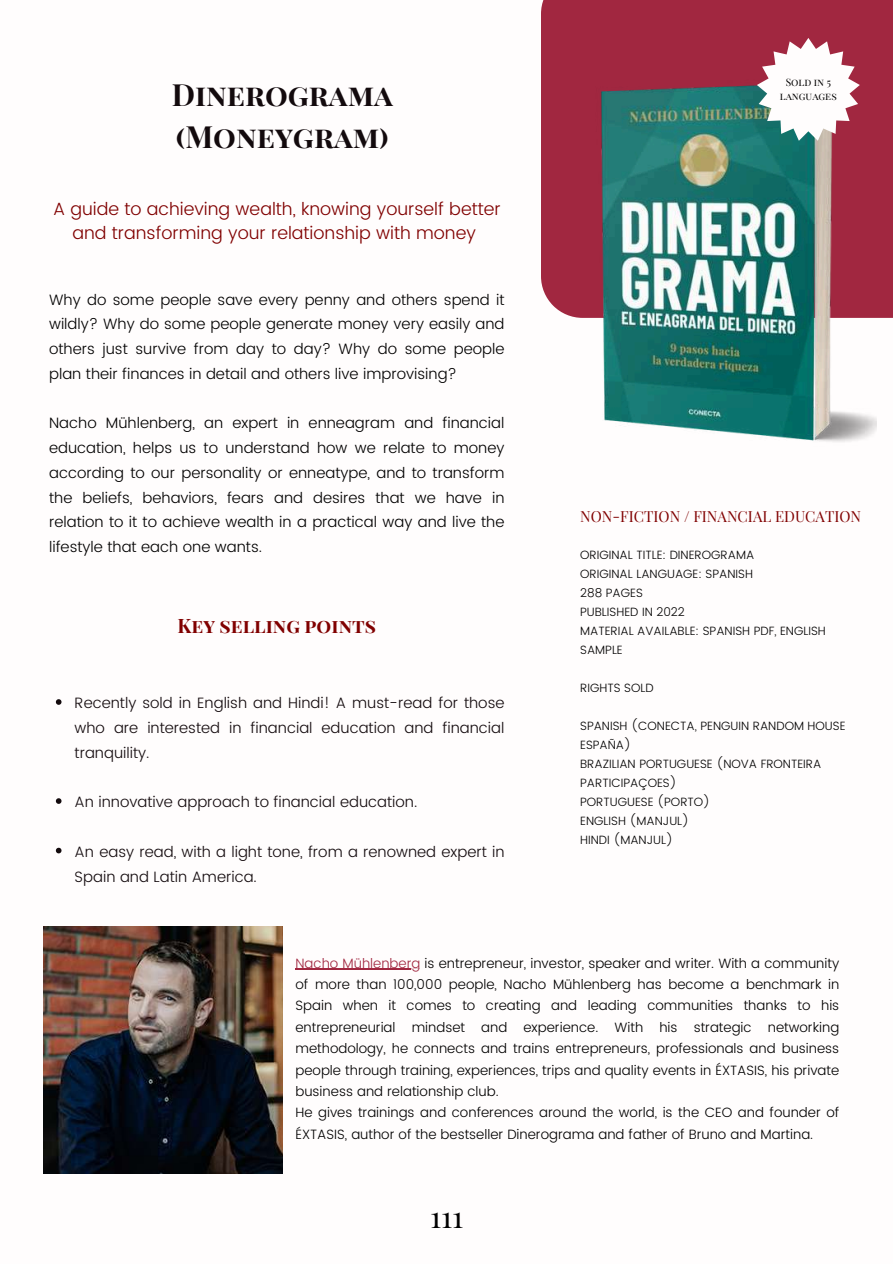
<style>
.page{position:relative;width:893px;height:1264px;background:#fff}
.page>*{position:absolute;margin:0;border:0;box-sizing:border-box;transform-origin:0 0}
.t1{font:700 30px/41.7px "Playfair Display SC";color:#130a0d}
.t2{font:30px "Playfair Display SC";color:#000}
.t3{font:700 19.5px "Playfair Display SC";color:#800000}
.t4{font:300 17.7px/24.8px "Poppins";color:#800000;text-align:center}
.t5{font:300 15px/24.8px "Poppins";color:#000;text-align:justify}
.t6{font:300 15px/24.8px "Poppins";color:#130a0d;text-align:justify}
.t7{font:15px "Playfair Display SC";color:#800000}
.t8{font:300 13.5px/21.3px "Poppins";color:#000}
.t9{font:300 12px/19px "Poppins";color:#000}
.t10{font:10.2px/13.5px "Playfair Display SC";color:#000;text-align:center}
.s1{color:#a12740}
</style>
<div class="page">
<div style="left:541px;top:0;width:351px;height:318px;background:#a12740"></div>
<svg style="left:56px;top:699px;width:5px;height:5px"></svg>
<svg style="left:56px;top:798px;width:5px;height:5px"></svg>
<svg style="left:56px;top:847px;width:5px;height:6px"></svg>
<img style="left:589px;top:76px;width:287px;height:366px">
<img style="left:43px;top:926px;width:239px;height:247px">
<hr style="left:295px;top:968px;width:125px;height:1px;background:#a12740">
<svg style="left:756px;top:38px;width:103px;height:103px"></svg>
<h1 class="t1" style="left:172px;top:73px;width:223px">Dinerograma (Moneygram)</h1>
<h3 class="t4" style="left:53px;top:196px;width:449px">A guide to achieving wealth, knowing yourself better and transforming your relationship with money</h3>
<p class="t5" style="left:49px;top:287px;width:457px">Why do some people save every penny and others spend it wildly? Why do some people generate money very easily and others just survive from day to day? Why do some people plan their finances in detail and others live improvising?</p>
<p class="t5" style="left:49px;top:411px;width:457px">Nacho Mühlenberg, an expert in enneagram and financial education, helps us to understand how we relate to money according to our personality or enneatype, and to transform the beliefs, behaviors, fears and desires that we have in relation to it to achieve wealth in a practical way and live the lifestyle that each one wants.</p>
<h2 class="t3" style="left:177px;top:611px;width:200px">Key selling points</h2>
<p class="t6" style="left:75px;top:690px;width:431px">Recently sold in English and Hindi! A must-read for those who are interested in financial education and financial tranquility.</p>
<p class="t6" style="left:75px;top:789px;width:344px">An innovative approach to financial education.</p>
<p class="t6" style="left:75px;top:839px;width:431px">An easy read, with a light tone, from a renowned expert in<br>Spain and Latin America.</p>
<p class="t10" style="left:779px;top:75px;width:58px">Sold in 5 languages</p>
<p class="t7" style="left:580px;top:505px;width:282px">NON-FICTION / FINANCIAL EDUCATION</p>
<p class="t9" style="left:580px;top:545px;width:247px">ORIGINAL TITLE: DINEROGRAMA<br>ORIGINAL LANGUAGE: SPANISH<br>288 PAGES<br>PUBLISHED IN 2022<br>MATERIAL AVAILABLE: SPANISH PDF, ENGLISH<br>SAMPLE</p>
<p class="t9" style="left:580px;top:678px;width:75px">RIGHTS SOLD</p>
<p class="t9" style="left:580px;top:716px;width:267px">SPANISH (CONECTA, PENGUIN RANDOM HOUSE<br>ESPAÑA)<br>BRAZILIAN PORTUGUESE (NOVA FRONTEIRA<br>PARTICIPAÇOES)<br>PORTUGUESE (PORTO)<br>ENGLISH (MANJUL)<br>HINDI (MANJUL)</p>
<p class="t8" style="left:295px;top:952px;width:545px"><span class="s1">Nacho Mühlenberg</span> is entrepreneur, investor, speaker and writer. With a community of more than 100,000 people, Nacho Mühlenberg has become a benchmark in Spain when it comes to creating and leading communities thanks to his entrepreneurial mindset and experience. With his strategic networking methodology, he connects and trains entrepreneurs, professionals and business people through training, experiences, trips and quality events in ÉXTASIS, his private business and relationship club.<br>He gives trainings and conferences around the world, is the CEO and founder of ÉXTASIS, author of the bestseller Dinerograma and father of Bruno and Martina.</p>
<h1 class="t2" style="left:430px;top:1195px;width:35px">111</h1>
</div>
